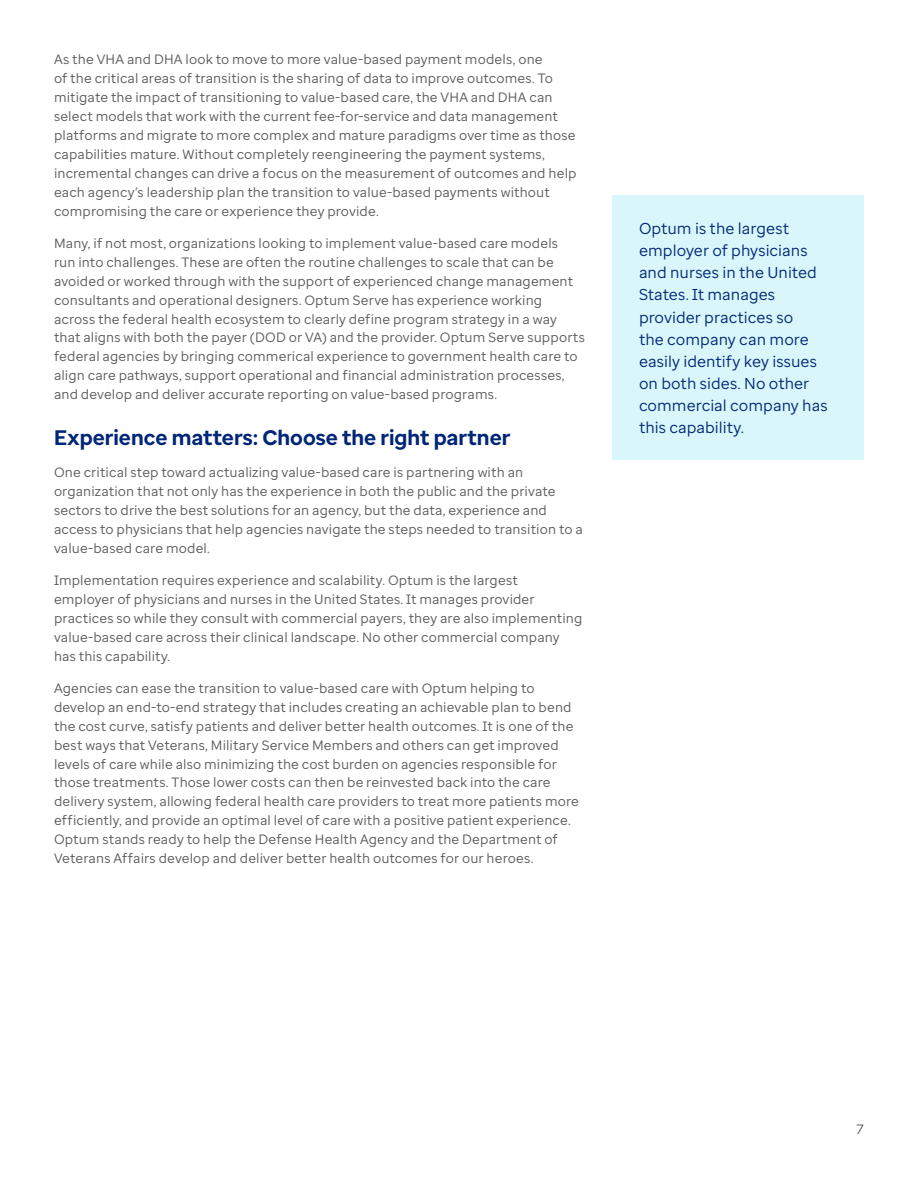
<style>
.page{position:relative;width:918px;height:1188px;background:#fff}
.page>*{position:absolute;margin:0;border:0;box-sizing:border-box;transform-origin:0 0}
.Subhead{font:700 21px "Optum Sans";color:#002677}
.Callout_body{font:15.75px/22px "Optum Sans";color:#002677}
.Body{font:13.5px/18.9px "Optum Sans";letter-spacing:.01em;color:#5a5a5a}
</style>
<div class="page">
<div style="left:612px;top:195px;width:252px;height:265px;background:#d9f6fa"></div>
<p class="Body" style="left:54px;top:50px;width:524px">As the VHA and DHA look to move to more value-based payment models, one<br>of the critical areas of transition is the sharing of data to improve outcomes. To mitigate the impact of transitioning to value-based care, the VHA and DHA can select models that work with the current fee-for-service and data management platforms and migrate to more complex and mature paradigms over time as those capabilities mature. Without completely reengineering the payment systems, incremental changes can drive a focus on the measurement of outcomes and help each agency’s leadership plan the transition to value-based payments without compromising the care or experience they provide.</p>
<p class="Body" style="left:54px;top:234px;width:533px">Many, if not most, organizations looking to implement value-based care models<br>run into challenges. These are often the routine challenges to scale that can be avoided or worked through with the support of experienced change management consultants and operational designers. Optum Serve has experience working across the federal health ecosystem to clearly define program strategy in a way that aligns with both the payer (DOD or VA) and the provider. Optum Serve supports federal agencies by bringing commerical experience to government health care to align care pathways, support operational and financial administration processes, and develop and deliver accurate reporting on value-based programs.</p>
<p class="Subhead" style="left:54px;top:423px;width:458px">Experience matters: Choose the right partner</p>
<p class="Body" style="left:54px;top:463px;width:530px">One critical step toward actualizing value-based care is partnering with an organization that not only has the experience in both the public and the private sectors to drive the best solutions for an agency, but the data, experience and access to physicians that help agencies navigate the steps needed to transition to a value-based care model.</p>
<p class="Body" style="left:54px;top:571px;width:530px">Implementation requires experience and scalability. Optum is the largest<br>employer of physicians and nurses in the United States. It manages provider practices so while they consult with commercial payers, they are also implementing value-based care across their clinical landscape. No other commercial company has this capability.</p>
<p class="Body" style="left:54px;top:679px;width:527px">Agencies can ease the transition to value-based care with Optum helping to develop an end-to-end strategy that includes creating an achievable plan to bend the cost curve, satisfy patients and deliver better health outcomes. It is one of the best ways that Veterans, Military Service Members and others can get improved levels of care while also minimizing the cost burden on agencies responsible for those treatments. Those lower costs can then be reinvested back into the care delivery system, allowing federal health care providers to treat more patients more efficiently, and provide an optimal level of care with a positive patient experience.<br>Optum stands ready to help the Defense Health Agency and the Department of Veterans Affairs develop and deliver better health outcomes for our heroes.</p>
<p class="Callout_body" style="left:639px;top:218px;width:190px">Optum is the largest employer of physicians and nurses in the United<br>States. It manages provider practices so<br>the company can more easily identify key issues on both sides. No other commercial company has this capability.</p>
<p class="Body" style="left:856px;top:1120px;width:9px">7</p>
</div>
